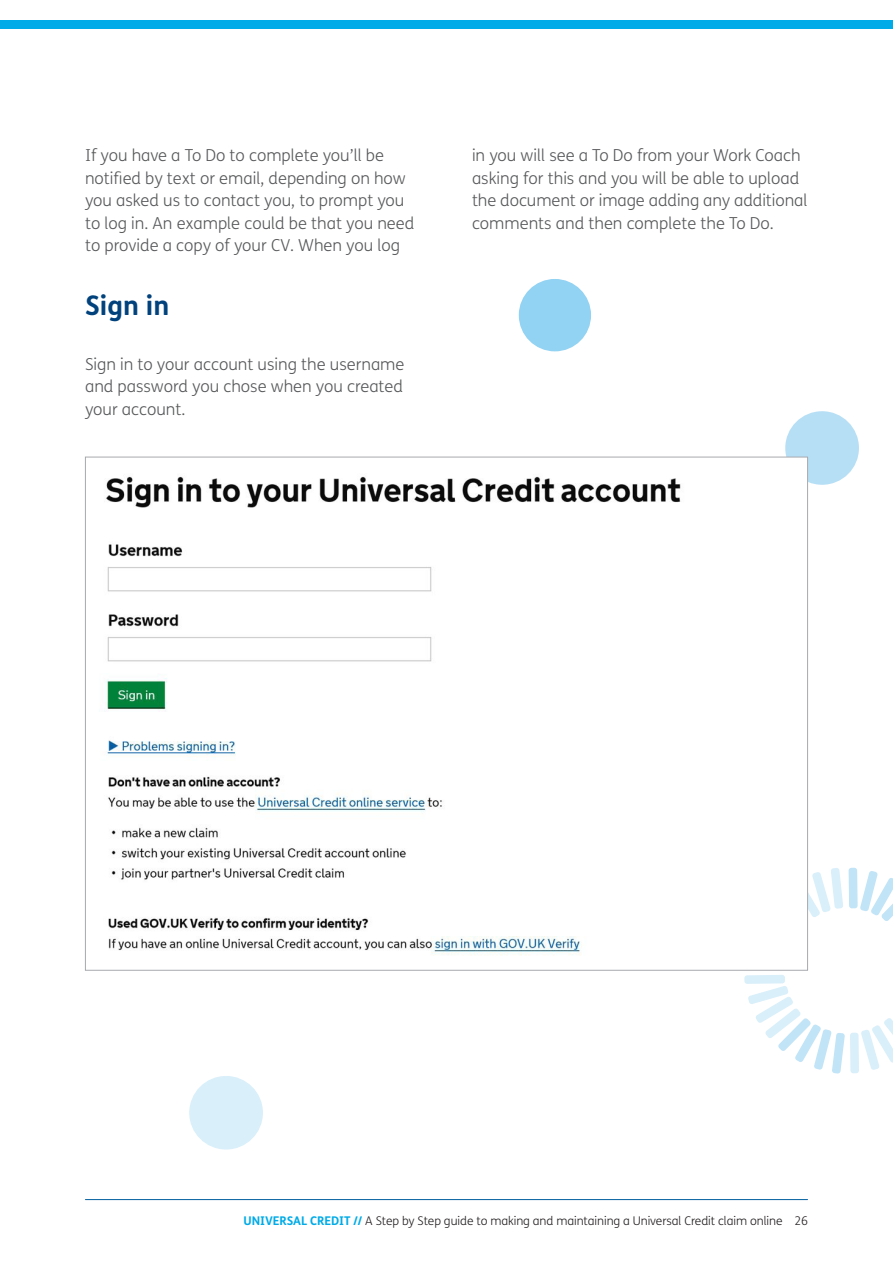
<style>
.page{position:relative;width:893px;height:1263px;background:#fff}
.page>*{position:absolute;margin:0;border:0;box-sizing:border-box;transform-origin:0 0}
.t1{font:700 27px "FS Me";color:#01427c}
.t2{font:300 16.5px/22.5px "FS Me";color:#57585a}
.t3{font:300 12px "FS Me";letter-spacing:-.005em;color:#231f20}
.s1{font-weight:700;color:#00abe7}
</style>
<div class="page">
<hr style="left:85px;top:1199px;width:722px;height:1px;background:#005e9e">
<div style="left:785px;top:411px;width:74px;height:74px;background:#b6dff6;border-radius:50%"></div>
<svg style="left:744px;top:868px;width:149px;height:206px"></svg>
<div style="left:85px;top:457px;width:722px;height:513px;background:#fff"></div>
<img style="left:104px;top:476px;width:577px;height:480px">
<div style="left:0;top:20px;width:893px;height:8px;background:#00abe7"></div>
<div style="left:189px;top:1076px;width:74px;height:73px;background:#d9effa;border-radius:50%"></div>
<div style="left:519px;top:279px;width:72px;height:72px;background:#92d2f3;border-radius:50%"></div>
<p class="t2" style="left:85px;top:144px;width:331px">If you have a To Do to complete you’ll be notified by text or email, depending on how you asked us to contact you, to prompt you to log in. An example could be that you need to provide a copy of your CV. When you log</p>
<p class="t2" style="left:472px;top:144px;width:337px">in you will see a To Do from your Work Coach asking for this and you will be able to upload the document or image adding any additional comments and then complete the To Do.</p>
<p class="t1" style="left:85px;top:285px;width:86px">Sign in</p>
<p class="t2" style="left:85px;top:352px;width:321px;text-align:justify">Sign in to your account using the username and password you chose when you created your account.</p>
<p class="t3" style="left:244px;top:1212px;width:566px"><span class="s1">UNIVERSAL CREDIT //</span> A Step by Step guide to making and maintaining a Universal Credit claim online 26</p>
</div>
